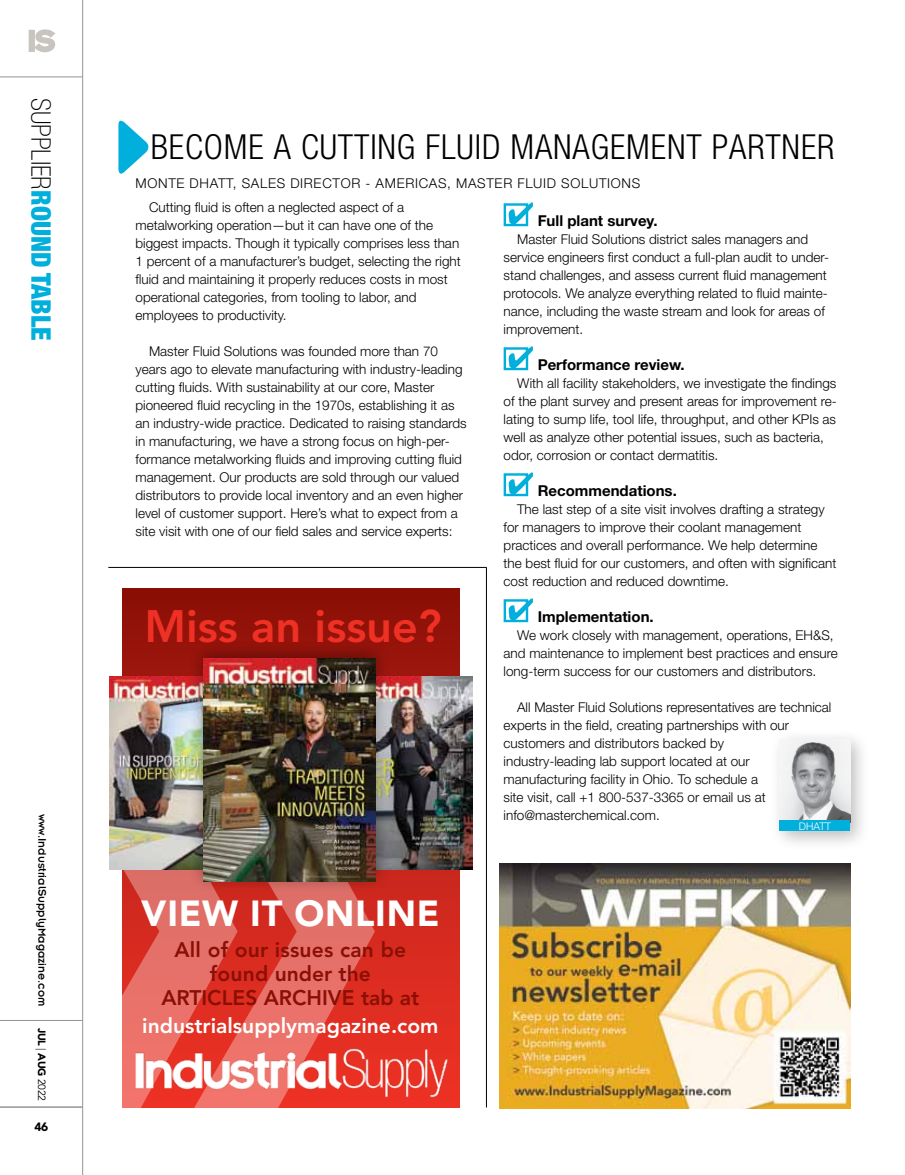
<style>
.page{position:relative;width:905px;height:1175px;background:#fff}
.page>*{position:absolute;margin:0;border:0;box-sizing:border-box;transform-origin:0 0}
.t1{font:800 45px "Avenir LT Std";color:#ee3124}
.t2{font:900 36px "Avenir LT Std";letter-spacing:.02em;color:#fff}
.t3{font:300 condensed 34.5px "Helvetica Neue LT Std";letter-spacing:.025em;color:#000}
.t4{font:900 condensed 27px "Helvetica Neue LT Std";color:#00afdb}
.t5{font:800 21px/24px "Avenir LT Std";color:#8b0f04;text-align:center}
.t6{font:800 21px "Avenir LT Std";color:#fff}
.t7{font:700 15px "Helvetica Neue LT Std";color:#000}
.t8{font:300 13.5px/18px "Helvetica Neue LT Std";color:#000}
.t9{font:300 13.5px "Helvetica Neue LT Std";letter-spacing:.05em;color:#000}
.t10{font:12px "Insignia LT Std";color:#000}
.t11{font:900 12px "Avenir LT Std";color:#000}
.t12{font:900 10.5px "Avenir LT Std";letter-spacing:-.03em;color:#000}
.t13{font:300 10.5px "Helvetica Neue LT Std";color:#fff}
.s1{font-weight:100;color:#000}
.s2{font-weight:300}
.s3{font-weight:400}
</style>
<div class="page">
<hr style="left:0;top:1020px;width:82px;height:1px;background:#939598">
<hr style="left:0;top:76px;width:82px;height:1px;background:#939598">
<hr style="left:82px;top:0;width:1px;height:1174px;background:#939598">
<hr style="left:0;top:1106px;width:82px;height:1px;background:#939598">
<svg style="left:29px;top:29px;width:26px;height:23px"></svg>
<svg style="left:508px;top:202px;width:25px;height:23px"></svg>
<div style="left:503px;top:203px;width:25px;height:23px;border:2px solid #00afdb"></div>
<svg style="left:508px;top:346px;width:25px;height:23px"></svg>
<div style="left:503px;top:347px;width:25px;height:23px;border:2px solid #00afdb"></div>
<svg style="left:508px;top:472px;width:25px;height:23px"></svg>
<div style="left:503px;top:473px;width:25px;height:23px;border:2px solid #00afdb"></div>
<svg style="left:508px;top:598px;width:25px;height:23px"></svg>
<div style="left:503px;top:599px;width:25px;height:23px;border:2px solid #00afdb"></div>
<svg style="left:118px;top:120px;width:31px;height:54px"></svg>
<div style="left:769px;top:729px;width:101px;height:122px;background:#000;opacity:.26"></div>
<img style="left:779px;top:739px;width:71px;height:81px">
<div style="left:779px;top:820px;width:71px;height:11px;background:#00afdb"></div>
<hr style="left:108px;top:567px;width:378px;height:1px;background:#000">
<hr style="left:486px;top:567px;width:1px;height:540px;background:#000">
<img style="left:500px;top:863px;width:350px;height:245px">
<svg style="left:123px;top:588px;width:337px;height:519px;background:#af1c12"></svg>
<svg style="left:120px;top:869px;width:255px;height:238px;background:#e25a51"></svg>
<img style="left:391px;top:676px;width:81px;height:194px">
<img style="left:110px;top:676px;width:78px;height:193px">
<div style="left:188px;top:639px;width:203px;height:253px;background:#000;opacity:.37"></div>
<img style="left:203px;top:658px;width:172px;height:223px">
<img style="left:128px;top:1043px;width:321px;height:54px">
<h3 class="t4" style="left:58px;top:98px;width:244px;rotate:90deg"><span class="s1">SUpplier</span>Round table</h3>
<p class="t10" style="left:48px;top:813px;width:194px;rotate:90deg">www.IndustrialSupplyMagazine.com</p>
<p class="t12" style="left:48px;top:1027px;width:75px;rotate:90deg">JUL <span class="s2">|</span> AUG <span class="s3">2022</span></p>
<p class="t11" style="left:34px;top:1119px;width:15px">46</p>
<h3 class="t3" style="left:151px;top:127px;width:685px">BECOME A CUTTING FLUID MANAGEMENT PARTNER</h3>
<p class="t8" style="left:135px;top:174px;width:64px">montedhatt</p>
<p class="t8" style="left:233px;top:174px;width:91px">, sales directo</p>
<p class="t8" style="left:351px;top:174px;width:73px">r - Americas</p>
<p class="t8" style="left:447px;top:174px;width:19px">, maste</p>
<p class="t9" style="left:503px;top:175px;width:136px">r fluid solutions</p>
<p class="t8" style="left:135px;top:198px;width:327px;text-indent:14px">Cutting fluid is often a neglected aspect of a metalworking operation—but it can have one of the biggest impacts. Though it typically comprises less than 1 percent of a manufacturer’s budget, selecting the right fluid and maintaining it properly reduces costs in most operational categories, from tooling to labor, and employees to productivity.</p>
<p class="t8" style="left:135px;top:342px;width:333px;text-indent:14px">Master Fluid Solutions was founded more than 70 years ago to elevate manufacturing with industry-leading cutting fluids. With sustainability at our core, Master pioneered fluid recycling in the 1970s, establishing it as an industry-wide practice. Dedicated to raising standards in manufacturing, we have a strong focus on high-per&shy;formance metalworking fluids and improving cutting fluid management. Our products are sold through our valued distributors to provide local inventory and an even higher level of customer support. Here’s what to expect from a site visit with one of our field sales and service experts:</p>
<h1 class="t1" style="left:145px;top:599px;width:298px">Miss an issue?</h1>
<h2 class="t2" style="left:141px;top:891px;width:299px">VIEW IT ONLINE</h2>
<h3 class="t5" style="left:161px;top:937px;width:259px">All of our issues can be found under the<br>Articles Archive tab at</h3>
<h3 class="t6" style="left:142px;top:1013px;width:298px">industrialsupplymagazine.com</h3>
<p class="t7" style="left:537px;top:212px;width:122px">Full plant survey.</p>
<p class="t8" style="left:503px;top:230px;width:327px;text-indent:14px">Master Fluid Solutions district sales managers and service engineers first conduct a full-plan audit to under&shy;stand challenges, and assess current fluid management protocols. We analyze everything related to fluid mainte&shy;nance, including the waste stream and look for areas of improvement.</p>
<p class="t7" style="left:537px;top:355px;width:148px">Performance review.</p>
<p class="t8" style="left:503px;top:374px;width:335px;text-indent:14px">With all facility stakeholders, we investigate the findings of the plant survey and present areas for improvement re&shy;lating to sump life, tool life, throughput, and other KPIs as well as analyze other potential issues, such as bacteria, odor, corrosion or contact dermatitis.</p>
<p class="t7" style="left:537px;top:481px;width:141px">Recommendations.</p>
<p class="t8" style="left:503px;top:500px;width:334px;text-indent:14px">The last step of a site visit involves drafting a strategy for managers to improve their coolant management practices and overall performance. We help determine the best fluid for our customers, and often with significant cost reduction and reduced downtime.</p>
<p class="t7" style="left:537px;top:607px;width:118px">Implementation.</p>
<p class="t8" style="left:503px;top:626px;width:336px;text-indent:14px">We work closely with management, operations, EH&amp;S, and maintenance to implement best practices and ensure long-term success for our customers and distributors.</p>
<p class="t8" style="left:503px;top:698px;width:329px;text-indent:14px">All Master Fluid Solutions representatives are technical experts in the field, creating partnerships with our customers and distributors backed by<br>industry-leading lab support located at our manufacturing facility in Ohio. To schedule a<br>site visit, call +1 800-537-3365 or email us at info@masterchemical.com.</p>
<p class="t13" style="left:798px;top:819px;width:8px">dhatt</p>
</div>
